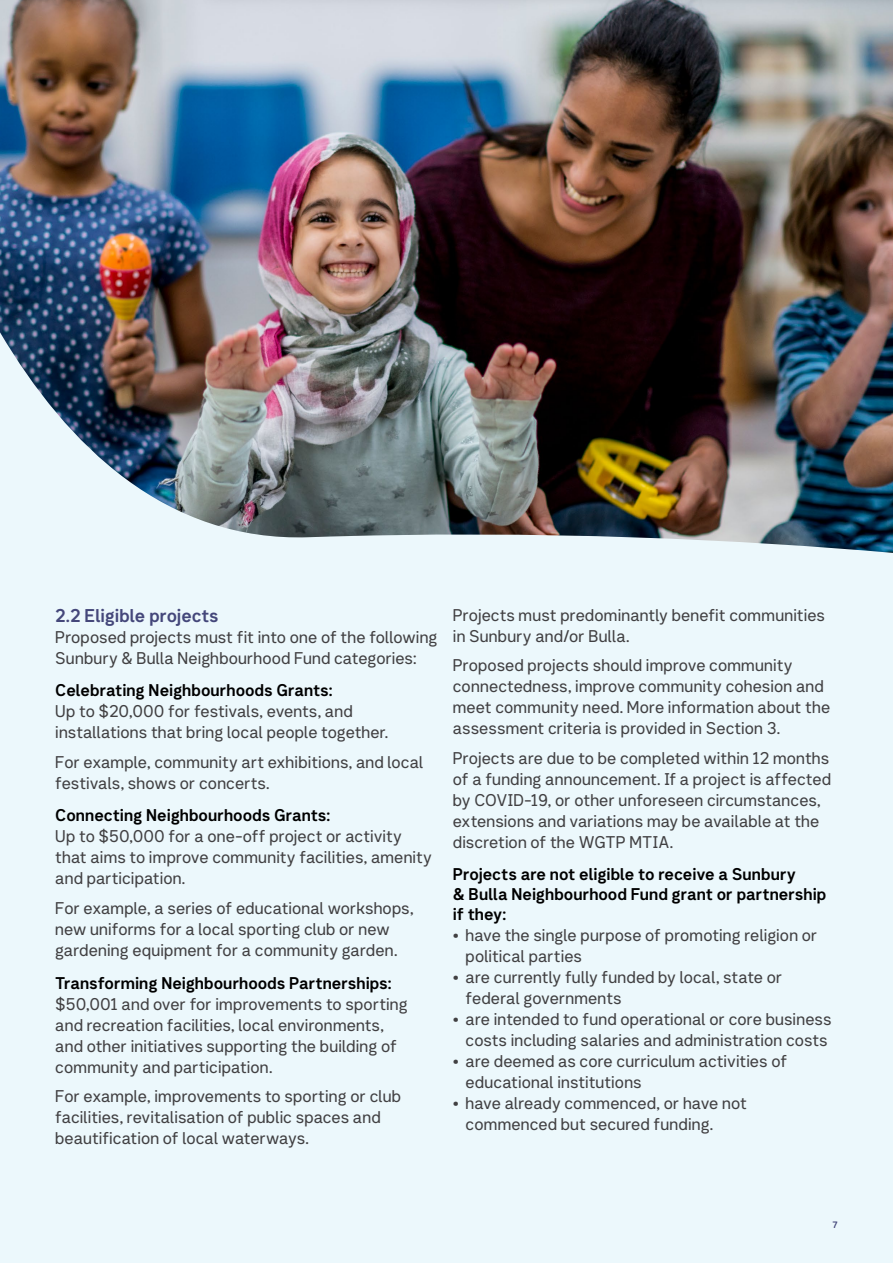
<style>
.page{position:relative;width:893px;height:1263px;background:#ecf8fc}
.page>*{position:absolute;margin:0;border:0;box-sizing:border-box;transform-origin:0 0}
.t1{font:18px "Network Sans 2019 Bold";letter-spacing:-.01em;color:#44477a}
.t2{font:16.5px/21px "Network Sans 2019 Regular";letter-spacing:.005em;color:#414042}
.t3{font:16.5px/19.8px "Network Sans 2019 Bold";letter-spacing:-.005em;color:#000}
.t4{font:9px "Network Sans 2019 Bold";color:#44477a}
</style>
<div class="page">
<img style="left:0;top:0;width:893px;height:553px">
<p class="t1" style="left:55px;top:600px;width:165px">2.2 Eligible projects</p>
<p class="t2" style="left:55px;top:626px;width:384px">Proposed projects must fit into one of the following<br>Sunbury &amp; Bulla Neighbourhood Fund categories:</p>
<p class="t3" style="left:55px;top:680px;width:279px">Celebrating Neighbourhoods Grants:</p>
<p class="t2" style="left:55px;top:700px;width:335px">Up to $20,000 for festivals, events, and installations that bring local people together.</p>
<p class="t2" style="left:55px;top:751px;width:370px">For example, community art exhibitions, and local festivals, shows or concerts.</p>
<p class="t3" style="left:55px;top:805px;width:277px">Connecting Neighbourhoods Grants:</p>
<p class="t2" style="left:55px;top:825px;width:378px">Up to $50,000 for a one-off project or activity that aims to improve community facilities, amenity and participation.</p>
<p class="t2" style="left:55px;top:897px;width:360px">For example, a series of educational workshops, new uniforms for a local sporting club or new gardening equipment for a community garden.</p>
<p class="t3" style="left:55px;top:972px;width:338px">Transforming Neighbourhoods Partnerships:</p>
<p class="t2" style="left:55px;top:992px;width:354px">$50,001 and over for improvements to sporting and recreation facilities, local environments, and other initiatives supporting the building of community and participation.</p>
<p class="t2" style="left:55px;top:1085px;width:347px">For example, improvements to sporting or club facilities, revitalisation of public spaces and beautification of local waterways.</p>
<p class="t2" style="left:453px;top:603px;width:374px">Projects must predominantly benefit communities in Sunbury and/or Bulla.</p>
<p class="t2" style="left:453px;top:654px;width:379px">Proposed projects should improve community connectedness, improve community cohesion and meet community need. More information about the assessment criteria is provided in Section 3.</p>
<p class="t2" style="left:453px;top:746px;width:380px">Projects are due to be completed within 12 months of a funding announcement. If a project is affected by COVID-19, or other unforeseen circumstances, extensions and variations may be available at the discretion of the WGTP MTIA.</p>
<p class="t3" style="left:453px;top:864px;width:375px">Projects are not eligible to receive a Sunbury<br>&amp; Bulla Neighbourhood Fund grant or partnership if they:</p>
<p class="t2" style="left:466px;top:924px;width:353px;text-indent:-13px">• have the single purpose of promoting religion or political parties</p>
<p class="t2" style="left:466px;top:966px;width:318px;text-indent:-13px">• are currently fully funded by local, state or federal governments</p>
<p class="t2" style="left:453px;top:1008px;width:380px;text-align:center">• are intended to fund operational or core business costs including salaries and administration costs</p>
<p class="t2" style="left:466px;top:1050px;width:323px;text-indent:-13px">• are deemed as core curriculum activities of educational institutions</p>
<p class="t2" style="left:466px;top:1092px;width:283px;text-indent:-13px">• have already commenced, or have not commenced but secured funding.</p>
<p class="t4" style="left:832px;top:1217px;width:7px">7</p>
</div>
